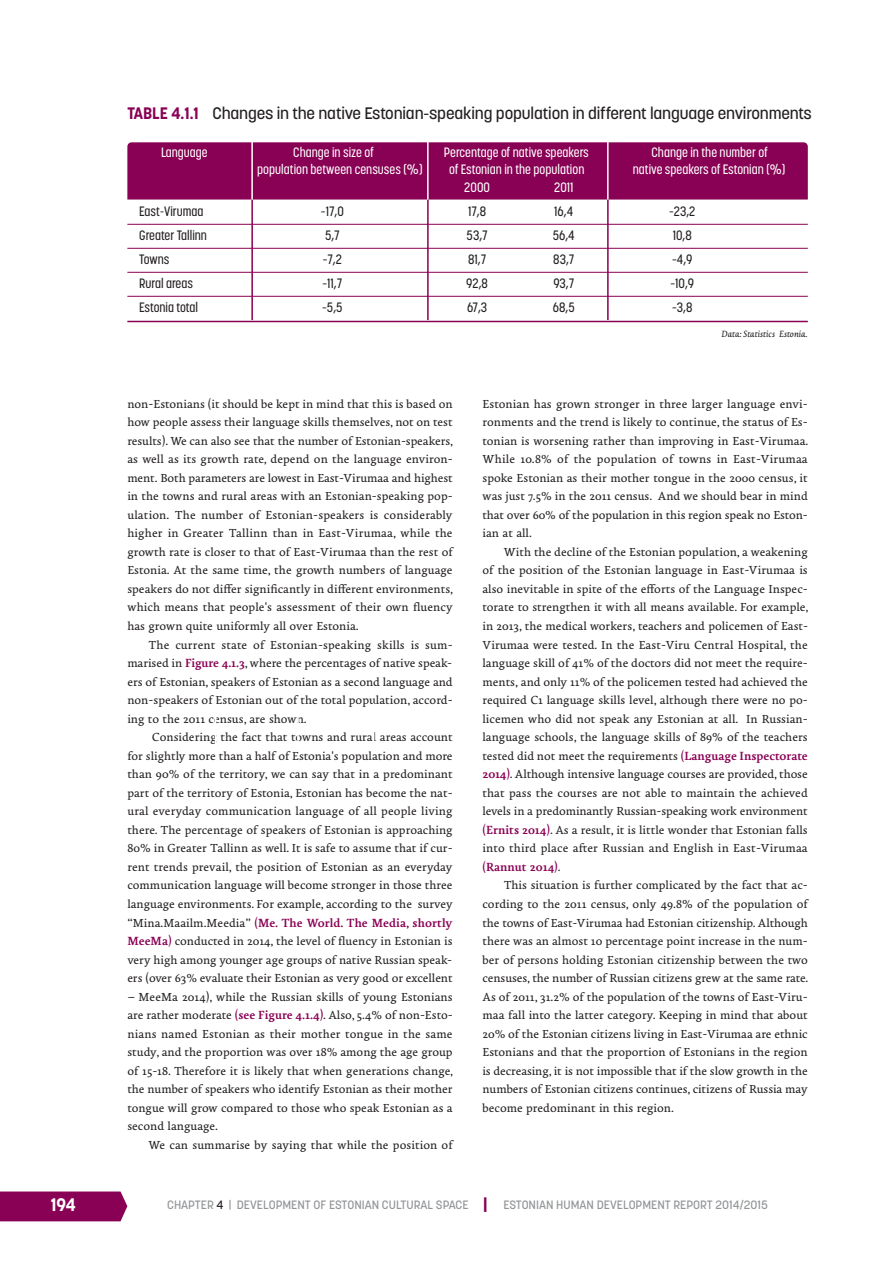
<style>
.page{position:relative;width:893px;height:1263px;background:#fff}
.page>*{position:absolute;margin:0;border:0;box-sizing:border-box;transform-origin:0 0}
.t1{font:700 18px "Korolev";color:#fff}
.t2{font:500 16.5px "Korolev";letter-spacing:-.01em;color:#231f20}
.t3{font:13.5px/18.6px "Lemon Serif";color:#231f20;text-align:justify}
.t4{font:500 13.5px "Korolev Condensed";color:#fff}
.t5{font:500 13.5px "Korolev Condensed";color:#231f20}
.t6{font:500 12px "Korolev";color:#939598}
.t7{font:italic 10.5px "Lemon Serif";color:#231f20}
.s1{font-weight:700;color:#890154}
.s2{color:#231f20}
.s3{font-weight:700;font-size:18px;color:#890154}
</style>
<div class="page">
<div style="left:127px;top:142px;width:681px;height:58px;background:#890154"></div>
<div style="left:0;top:1192px;width:127px;height:29px;background:#890154"></div>
<hr style="left:127px;top:224px;width:681px;height:1px;background:#890154">
<hr style="left:127px;top:248px;width:681px;height:1px;background:#890154">
<hr style="left:127px;top:272px;width:681px;height:1px;background:#890154">
<hr style="left:127px;top:296px;width:681px;height:1px;background:#890154">
<hr style="left:127px;top:321px;width:681px;height:1px;background:#890154">
<hr style="left:251px;top:200px;width:2px;height:120px;background:#890154">
<hr style="left:251px;top:141px;width:2px;height:59px;background:#fff">
<hr style="left:427px;top:200px;width:2px;height:120px;background:#890154">
<hr style="left:427px;top:141px;width:2px;height:59px;background:#fff">
<hr style="left:607px;top:200px;width:2px;height:120px;background:#890154">
<hr style="left:607px;top:141px;width:1px;height:59px;background:#fff">
<p class="t2" style="left:127px;top:106px;width:686px"><span class="s1">TABLE 4.1.1</span> Changes in the native Estonian-speaking population in different language environments</p>
<p class="t4" style="left:161px;top:147px;width:48px">Language</p>
<p class="t4" style="left:293px;top:147px;width:82px">Change in size of</p>
<p class="t4" style="left:444px;top:147px;width:146px">Percentage of native speakers</p>
<p class="t4" style="left:651px;top:147px;width:118px">Change in the number of</p>
<p class="t4" style="left:257px;top:163px;width:167px">population between censuses (%)</p>
<p class="t4" style="left:449px;top:163px;width:137px">of Estonian in the population</p>
<p class="t4" style="left:633px;top:163px;width:154px">native speakers of Estonian (%)</p>
<p class="t4" style="left:464px;top:181px;width:27px">2000</p>
<p class="t4" style="left:554px;top:181px;width:21px">2011</p>
<p class="t5" style="left:139px;top:205px;width:66px">East-Virumaa</p>
<p class="t5" style="left:321px;top:205px;width:24px">–17,0</p>
<p class="t5" style="left:468px;top:205px;width:20px">17,8</p>
<p class="t5" style="left:554px;top:205px;width:20px">16,4</p>
<p class="t5" style="left:669px;top:205px;width:28px">–23,2</p>
<p class="t5" style="left:139px;top:229px;width:69px">Greater Tallinn</p>
<p class="t5" style="left:325px;top:229px;width:16px">5,7</p>
<p class="t5" style="left:467px;top:229px;width:23px">53,7</p>
<p class="t5" style="left:553px;top:229px;width:24px">56,4</p>
<p class="t5" style="left:673px;top:229px;width:20px">10,8</p>
<p class="t5" style="left:139px;top:253px;width:32px">Towns</p>
<p class="t5" style="left:323px;top:253px;width:21px">–7,2</p>
<p class="t5" style="left:468px;top:253px;width:20px">81,7</p>
<p class="t5" style="left:553px;top:253px;width:23px">83,7</p>
<p class="t5" style="left:672px;top:253px;width:22px">–4,9</p>
<p class="t5" style="left:139px;top:277px;width:55px">Rural areas</p>
<p class="t5" style="left:322px;top:277px;width:21px">–11,7</p>
<p class="t5" style="left:466px;top:277px;width:23px">92,8</p>
<p class="t5" style="left:553px;top:277px;width:22px">93,7</p>
<p class="t5" style="left:670px;top:277px;width:25px">–10,9</p>
<p class="t5" style="left:139px;top:301px;width:60px">Estonia total</p>
<p class="t5" style="left:322px;top:301px;width:22px">–5,5</p>
<p class="t5" style="left:467px;top:301px;width:22px">67,3</p>
<p class="t5" style="left:553px;top:301px;width:23px">68,5</p>
<p class="t5" style="left:672px;top:301px;width:22px">–3,8</p>
<p class="t7" style="left:721px;top:330px;width:88px">Data: Statistics Estonia.</p>
<p class="t3" style="left:127px;top:395px;width:327px">non-Estonians (it should be kept in mind that this is based on how people assess their language skills themselves, not on test results). We can also see that the number of Estonian-speakers, as well as its growth rate, depend on the language environ&shy;ment. Both parameters are lowest in East-Virumaa and highest in the towns and rural areas with an Estonian-speaking pop&shy;ulation. The number of Estonian-speakers is considerably higher in Greater Tallinn than in East-Virumaa, while the growth rate is closer to that of East-Virumaa than the rest of Estonia. At the same time, the growth numbers of language speakers do not differ significantly in different environments, which means that people's assessment of their own fluency has grown quite uniformly all over Estonia.</p>
<p class="t3" style="left:127px;top:636px;width:327px;text-indent:21px">The current state of Estonian-speaking skills is sum&shy;marised in <span class="s1">Figure 4.1.3</span>, where the percentages of native speak&shy;ers of Estonian, speakers of Estonian as a second language and non-speakers of Estonian out of the total population, accord&shy;ing to the 2011 census, are shown.</p>
<p class="t3" style="left:127px;top:729px;width:327px;text-indent:25px">Considering the fact that towns and rural areas account for slightly more than a half of Estonia's population and more than 90% of the territory, we can say that in a predominant part of the territory of Estonia, Estonian has become the nat&shy;ural everyday communication language of all people living there. The percentage of speakers of Estonian is approaching 80% in Greater Tallinn as well. It is safe to assume that if cur&shy;rent trends prevail, the position of Estonian as an everyday communication language will become stronger in those three language environments. For example, according to the survey “Mina.Maailm.Meedia” <span class="s1">(Me. The World. The Media, shortly MeeMa)</span> conducted in 2014, the level of fluency in Estonian is very high among younger age groups of native Russian speak&shy;ers (over 63% evaluate their Estonian as very good or excellent</p>
<p class="t3" style="left:127px;top:988px;width:327px">– MeeMa 2014), while the Russian skills of young Estonians are rather moderate <span class="s1">(see Figure 4.1.4)</span>. Also, 5.4% of non-Esto&shy;nians named Estonian as their mother tongue in the same study, and the proportion was over 18% among the age group of 15-18. Therefore it is likely that when generations change, the number of speakers who identify Estonian as their mother tongue will grow compared to those who speak Estonian as a second language.</p>
<p class="t3" style="left:149px;top:1137px;width:306px">We can summarise by saying that while the position of</p>
<p class="t3" style="left:482px;top:395px;width:327px">Estonian has grown stronger in three larger language envi&shy;ronments and the trend is likely to continue, the status of Es&shy;tonian is worsening rather than improving in East-Virumaa.<br>While 10.8% of the population of towns in East-Virumaa spoke Estonian as their mother tongue in the 2000 census, it was just 7.5% in the 2011 census. And we should bear in mind that over 60% of the population in this region speak no Eston&shy;ian at all.</p>
<p class="t3" style="left:482px;top:544px;width:327px;text-indent:21px">With the decline of the Estonian population, a weakening of the position of the Estonian language in East-Virumaa is also inevitable in spite of the efforts of the Language Inspec&shy;torate to strengthen it with all means available. For example, in 2013, the medical workers, teachers and policemen of East-Virumaa were tested. In the East-Viru Central Hospital, the language skill of 41% of the doctors did not meet the require&shy;ments, and only 11% of the policemen tested had achieved the required C1 language skills level, although there were no po&shy;licemen who did not speak any Estonian at all. In Russian&shy;language schools, the language skills of 89% of the teachers tested did not meet the requirements <span class="s1">(Language Inspectorate 2014)</span>. Although intensive language courses are provided, those that pass the courses are not able to maintain the achieved levels in a predominantly Russian-speaking work environment <span class="s1">(Ernits 2014)</span>. As a result, it is little wonder that Estonian falls into third place after Russian and English in East-Virumaa <span class="s1">(Rannut 2014)</span>.</p>
<p class="t3" style="left:482px;top:877px;width:327px;text-indent:21px">This situation is further complicated by the fact that ac&shy;cording to the 2011 census, only 49.8% of the population of the towns of East-Virumaa had Estonian citizenship. Although there was an almost 10 percentage point increase in the num&shy;ber of persons holding Estonian citizenship between the two censuses, the number of Russian citizens grew at the same rate.<br>As of 2011, 31.2% of the population of the towns of East-Viru&shy;maa fall into the latter category. Keeping in mind that about 20% of the Estonian citizens living in East-Virumaa are ethnic Estonians and that the proportion of Estonians in the region is decreasing, it is not impossible that if the slow growth in the numbers of Estonian citizens continues, citizens of Russia may become predominant in this region.</p>
<h1 class="t1" style="left:51px;top:1198px;width:27px">194</h1>
<p class="t6" style="left:167px;top:1200px;width:602px">CHAPTER <span class="s2">4</span> | DEVELOPMENT OF ESTONIAN CULTURAL SPACE <span class="s3">|</span> ESTONIAN HUMAN DEVELOPMENT REPORT 2014/2015</p>
</div>
